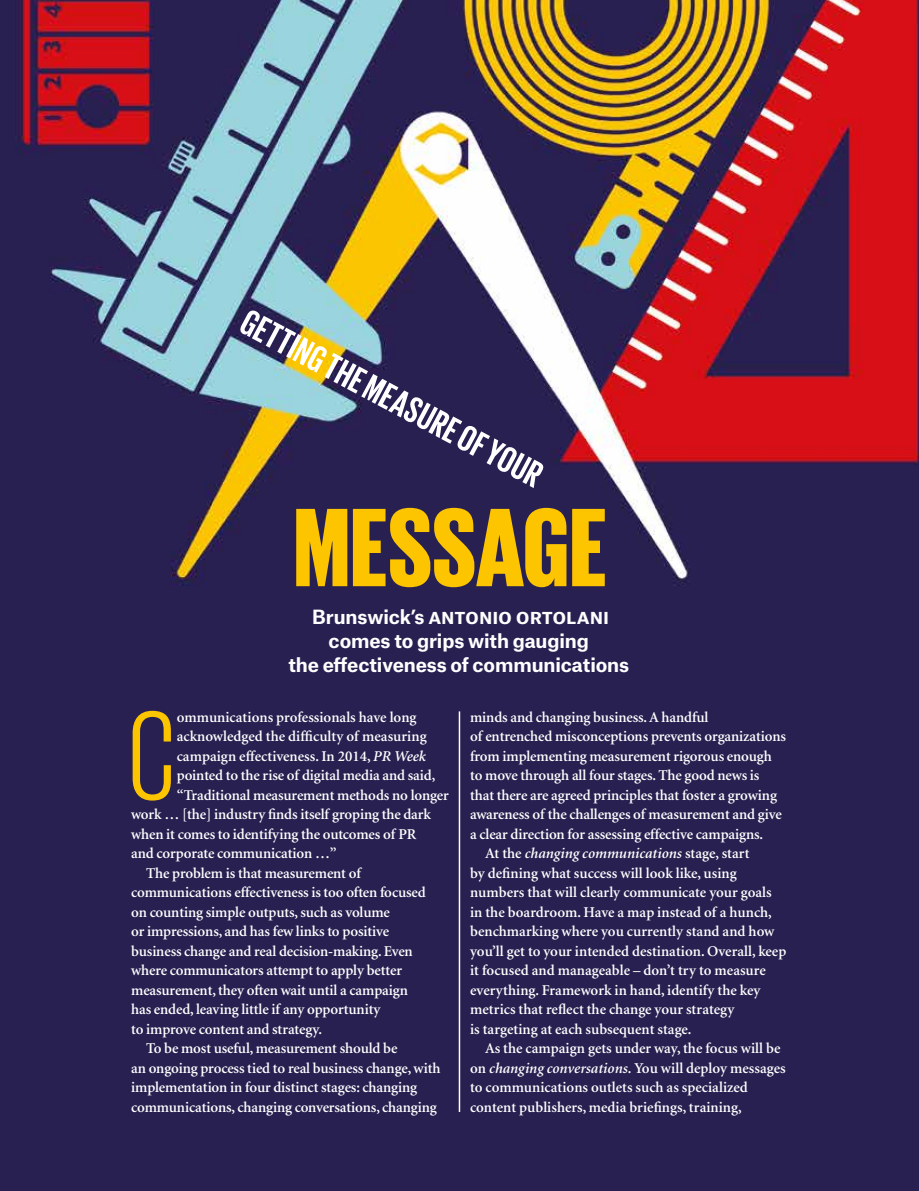
<style>
.page{position:relative;width:919px;height:1191px;background:#fff}
.page>*{position:absolute;margin:0;border:0;box-sizing:border-box;transform-origin:0 0}
.t1{font:130.05px "Giorgio Sans";color:#fdc400}
.t2{font:800 114px "Giorgio Sans";letter-spacing:.005em;color:#fdc400}
.t3{font:700 37.5px "Giorgio Sans";color:#fff}
.t4{font:700 18.75px/24px "Atlas Grotesk";letter-spacing:-.005em;color:#fff;text-align:center}
.t5{font:600 15px "Minion";letter-spacing:-.01em;color:#fff}
.t6{font:italic 600 15px "Minion";color:#fff}
.s1{font-style:italic}
.s2{font-style:normal}
</style>
<div class="page">
<img style="left:0;top:0;width:918px;height:1191px">
<hr style="left:458px;top:711px;width:2px;height:401px;background:#fff">
<h3 class="t3" style="left:252px;top:303px;width:337px;rotate:28deg">GETTING THE MEASURE OF YOUR</h3>
<h2 class="t2" style="left:294px;top:489px;width:314px">MESSAGE</h2>
<p class="t4" style="left:288px;top:603px;width:342px">Brunswick’s antonio ortolani comes to grips with gauging<br>the effectiveness of communications</p>
<h1 class="t1" style="left:129px;top:693px;width:47px">C</h1>
<p class="t5" style="left:177px;top:709px;width:241px">ommunications professionals have long</p>
<p class="t5" style="left:177px;top:729px;width:251px">acknowledged the difficulty of measuring</p>
<p class="t5" style="left:177px;top:748px;width:251px">campaign effectiveness. In 2014, <span class="s1">PR Week</span></p>
<p class="t5" style="left:177px;top:768px;width:260px">pointed to the rise of digital media and said,</p>
<p class="t5" style="left:177px;top:787px;width:273px">“Traditional measurement methods no longer</p>
<p class="t5" style="left:131px;top:807px;width:301px">work … [the] industry finds itself groping the dark</p>
<p class="t5" style="left:131px;top:826px;width:286px">when it comes to identifying the outcomes of PR</p>
<p class="t5" style="left:131px;top:846px;width:207px">and corporate communication …”</p>
<p class="t5" style="left:146px;top:865px;width:216px">The problem is that measurement of</p>
<p class="t5" style="left:131px;top:885px;width:296px">communications effectiveness is too often focused</p>
<p class="t5" style="left:131px;top:904px;width:260px">on counting simple outputs, such as volume</p>
<p class="t5" style="left:131px;top:924px;width:259px">or impressions, and has few links to positive</p>
<p class="t5" style="left:131px;top:943px;width:283px">business change and real decision-making. Even</p>
<p class="t5" style="left:131px;top:963px;width:272px">where communicators attempt to apply better</p>
<p class="t5" style="left:131px;top:982px;width:278px">measurement, they often wait until a campaign</p>
<p class="t5" style="left:131px;top:1002px;width:251px">has ended, leaving little if any opportunity</p>
<p class="t5" style="left:131px;top:1021px;width:192px">to improve content and strategy.</p>
<p class="t5" style="left:146px;top:1041px;width:253px">To be most useful, measurement should be</p>
<p class="t5" style="left:131px;top:1060px;width:311px">an ongoing process tied to real business change, with</p>
<p class="t5" style="left:131px;top:1080px;width:287px">implementation in four distinct stages: changing</p>
<p class="t5" style="left:131px;top:1099px;width:307px">communications, changing conversations, changing</p>
<p class="t5" style="left:470px;top:709px;width:240px">minds and changing business. A handful</p>
<p class="t5" style="left:470px;top:729px;width:317px">of entrenched misconceptions prevents organizations</p>
<p class="t5" style="left:470px;top:748px;width:303px">from implementing measurement rigorous enough</p>
<p class="t5" style="left:470px;top:768px;width:291px">to move through all four stages. The good news is</p>
<p class="t5" style="left:470px;top:787px;width:308px">that there are agreed principles that foster a growing</p>
<p class="t5" style="left:470px;top:807px;width:313px">awareness of the challenges of measurement and give</p>
<p class="t5" style="left:470px;top:826px;width:294px">a clear direction for assessing effective campaigns.</p>
<p class="t6" style="left:485px;top:846px;width:266px"><span class="s2">At the</span> changing communications <span class="s2">stage, start</span></p>
<p class="t5" style="left:470px;top:865px;width:268px">by defining what success will look like, using</p>
<p class="t5" style="left:470px;top:885px;width:303px">numbers that will clearly communicate your goals</p>
<p class="t5" style="left:470px;top:904px;width:303px">in the boardroom. Have a map instead of a hunch,</p>
<p class="t5" style="left:470px;top:924px;width:306px">benchmarking where you currently stand and how</p>
<p class="t5" style="left:470px;top:943px;width:318px">you’ll get to your intended destination. Overall, keep</p>
<p class="t5" style="left:470px;top:963px;width:297px">it focused and manageable – don’t try to measure</p>
<p class="t5" style="left:470px;top:982px;width:292px">everything. Framework in hand, identify the key</p>
<p class="t5" style="left:470px;top:1002px;width:266px">metrics that reflect the change your strategy</p>
<p class="t5" style="left:470px;top:1021px;width:223px">is targeting at each subsequent stage.</p>
<p class="t5" style="left:485px;top:1041px;width:297px">As the campaign gets under way, the focus will be</p>
<p class="t5" style="left:470px;top:1060px;width:317px">on <span class="s1">changing conversations</span>. You will deploy messages</p>
<p class="t5" style="left:470px;top:1080px;width:279px">to communications outlets such as specialized</p>
<p class="t5" style="left:470px;top:1099px;width:273px">content publishers, media briefings, training,</p>
</div>
